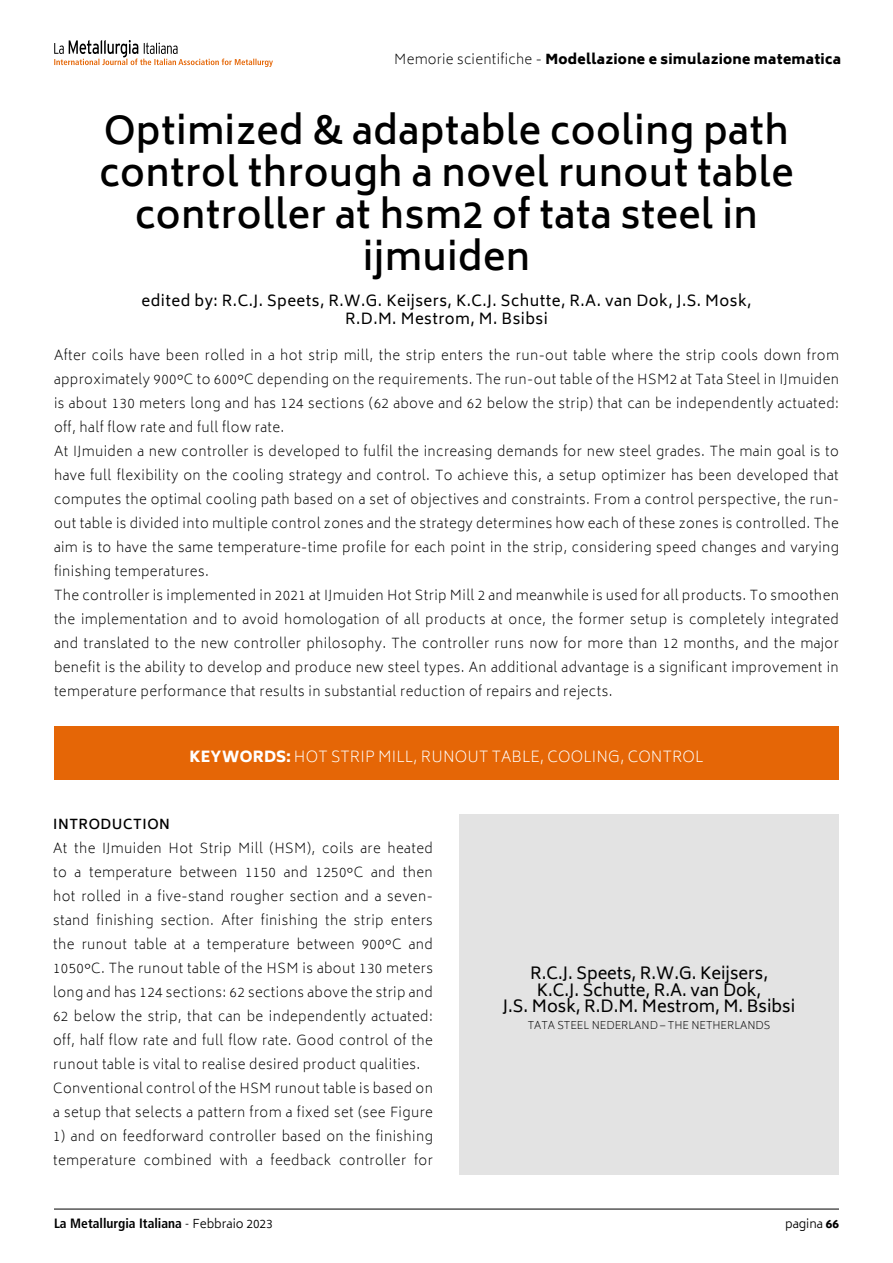
<style>
.page{position:relative;width:893px;height:1263px;background:#fff}
.page>*{position:absolute;margin:0;border:0;box-sizing:border-box;transform-origin:0 0}
.t1{font:600 37.5px/42px "Biryani";letter-spacing:.01em;color:#000;text-align:center}
.t2{font:16.5px/16.5px "Biryani";color:#000;text-align:center}
.t3{font:15px/18px "Biryani";letter-spacing:.03em;color:#000;text-align:center}
.t4{font:200 15px "Biryani";letter-spacing:.01em;color:#fff}
.t5{font:200 13.5px/24px "Biryani";letter-spacing:.03em;color:#000}
.t6{font:800 13.5px "Biryani";letter-spacing:.02em;color:#000}
.t7{font:700 condensed 13.5px "Frutiger LT Std";color:#000}
.t8{font:600 13.5px "Biryani";letter-spacing:.04em;color:#000}
.t9{font:300 12px "Biryani";color:#000}
.t10{font:200 10.5px "Biryani";color:#000}
.s1{font-weight:200}
.s2{font-weight:800}
.s3{font-weight:300}
.s4{font-family:"Biryani";font-weight:300;font-stretch:normal;font-size:12px}
</style>
<div class="page">
<hr style="left:54px;top:1209px;width:785px;height:1px;background:#000">
<svg style="left:54px;top:40px;width:219px;height:27px"></svg>
<div style="left:54px;top:726px;width:785px;height:54px;background:#e56606"></div>
<div style="left:459px;top:814px;width:380px;height:361px;background:#e3e3e3"></div>
<p class="t6" style="left:394px;top:52px;width:448px"><span class="s1">Memorie scientifiche -</span> Modellazione e simulazione matematica</p>
<h1 class="t1" style="left:99px;top:110px;width:696px">Optimized &amp; adaptable cooling path control through a novel runout table controller at hsm2 of tata steel in ijmuiden</h1>
<p class="t3" style="left:141px;top:291px;width:612px">edited by: R.C.J. Speets, R.W.G. Keijsers, K.C.J. Schutte, R.A. van Dok, J.S. Mosk,<br>R.D.M. Mestrom, M. Bsibsi</p>
<p class="t5" style="left:54px;top:343px;width:786px">After coils have been rolled in a hot strip mill, the strip enters the run-out table where the strip cools down from approximately 900°C to 600°C depending on the requirements. The run-out table of the HSM2 at Tata Steel in IJmuiden is about 130 meters long and has 124 sections (62 above and 62 below the strip) that can be independently actuated: off, half flow rate and full flow rate.<br>At IJmuiden a new controller is developed to fulfil the increasing demands for new steel grades. The main goal is to have full flexibility on the cooling strategy and control. To achieve this, a setup optimizer has been developed that computes the optimal cooling path based on a set of objectives and constraints. From a control perspective, the run&shy;out table is divided into multiple control zones and the strategy determines how each of these zones is controlled. The aim is to have the same temperature-time profile for each point in the strip, considering speed changes and varying finishing temperatures.<br>The controller is implemented in 2021 at IJmuiden Hot Strip Mill 2 and meanwhile is used for all products. To smoothen the implementation and to avoid homologation of all products at once, the former setup is completely integrated and translated to the new controller philosophy. The controller runs now for more than 12 months, and the major benefit is the ability to develop and produce new steel types. An additional advantage is a significant improvement in temperature performance that results in substantial reduction of repairs and rejects.</p>
<p class="t4" style="left:189px;top:748px;width:515px"><span class="s2">KEYWORDS:</span> HOT STRIP MILL, RUNOUT TABLE, COOLING, CONTROL</p>
<p class="t8" style="left:53px;top:817px;width:118px">INTRODUCTION</p>
<p class="t5" style="left:53px;top:837px;width:381px">At the IJmuiden Hot Strip Mill (HSM), coils are heated to a temperature between 1150 and 1250°C and then hot rolled in a five-stand rougher section and a seven&shy;stand finishing section. After finishing the strip enters the runout table at a temperature between 900°C and 1050°C. The runout table of the HSM is about 130 meters long and has 124 sections: 62 sections above the strip and 62 below the strip, that can be independently actuated: off, half flow rate and full flow rate. Good control of the runout table is vital to realise desired product qualities.<br>Conventional control of the HSM runout table is based on a setup that selects a pattern from a fixed set (see Figure</p>
<p class="t5" style="left:53px;top:1125px;width:381px">1) and on feedforward controller based on the finishing temperature combined with a feedback controller for</p>
<p class="t2" style="left:503px;top:965px;width:294px">R.C.J. Speets, R.W.G. Keijsers,<br>K.C.J. Schutte, R.A. van Dok,<br>J.S. Mosk, R.D.M. Mestrom, M. Bsibsi</p>
<p class="t10" style="left:528px;top:1019px;width:244px">TATA STEEL NEDERLAND – THE NETHERLANDS</p>
<p class="t7" style="left:54px;top:1216px;width:220px">La Metallurgia Italiana <span class="s3">-</span> <span class="s4">Febbraio 2023</span></p>
<p class="t9" style="left:785px;top:1217px;width:55px">pagina <span class="s2">66</span></p>
</div>
